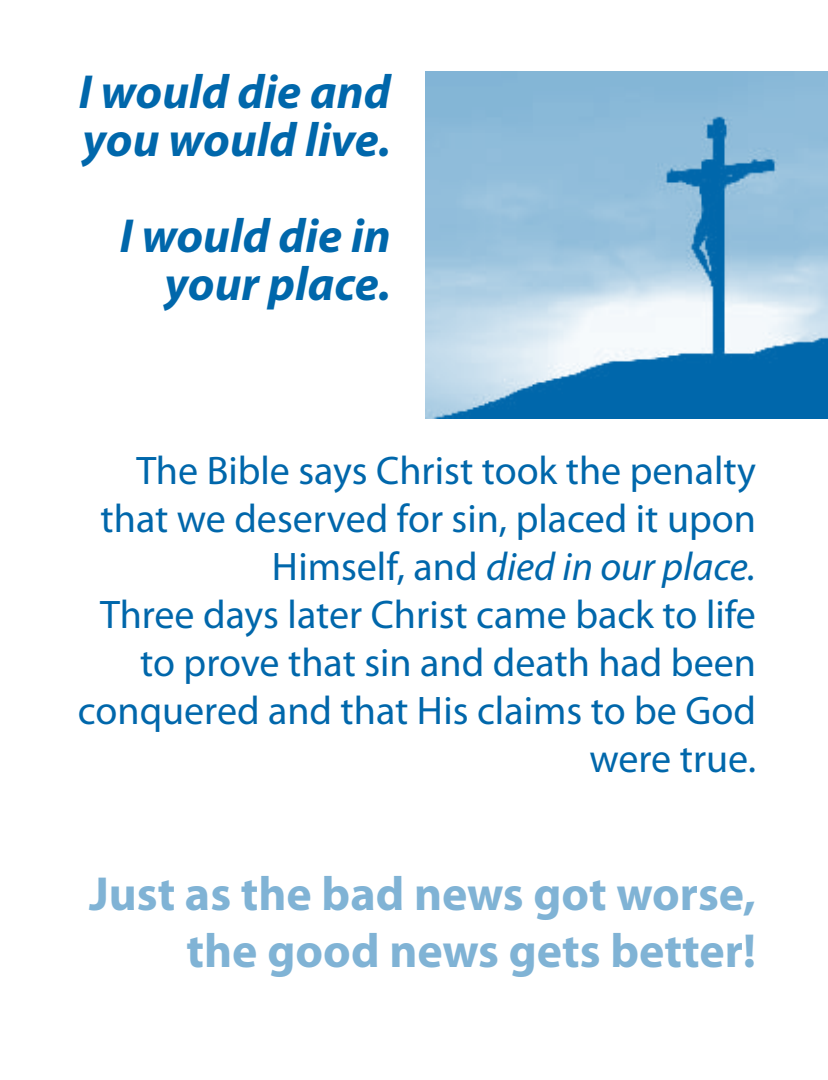
<style>
.page{position:relative;width:828px;height:1080px;background:#fff}
.page>*{position:absolute;margin:0;border:0;box-sizing:border-box;transform-origin:0 0}
.t1{font:700 48px/57.6px "Myriad Pro";color:#80b3d5;text-align:right}
.t2{font:italic 700 48px/48px "Myriad Pro";color:#0067ab}
.t3{font:40px/48px "Myriad Pro";color:#0067ab;text-align:right}
.s1{font-style:italic}
</style>
<div class="page">
<img style="left:425px;top:71px;width:403px;height:347px">
<p class="t2" style="left:79px;top:66px;width:314px">I would die and you would live.</p>
<p class="t2" style="left:120px;top:210px;width:273px;text-align:right">I would die in your place.</p>
<p class="t3" style="left:78px;top:445px;width:680px">The Bible says Christ took the penalty that we deserved for sin, placed it upon<br>Himself, and <span class="s1">died in our place.<br></span>Three days later Christ came back to life to prove that sin and death had been conquered and that His claims to be God were true.</p>
<p class="t1" style="left:89px;top:863px;width:668px">Just as the bad news got worse, the good news gets better!</p>
</div>
